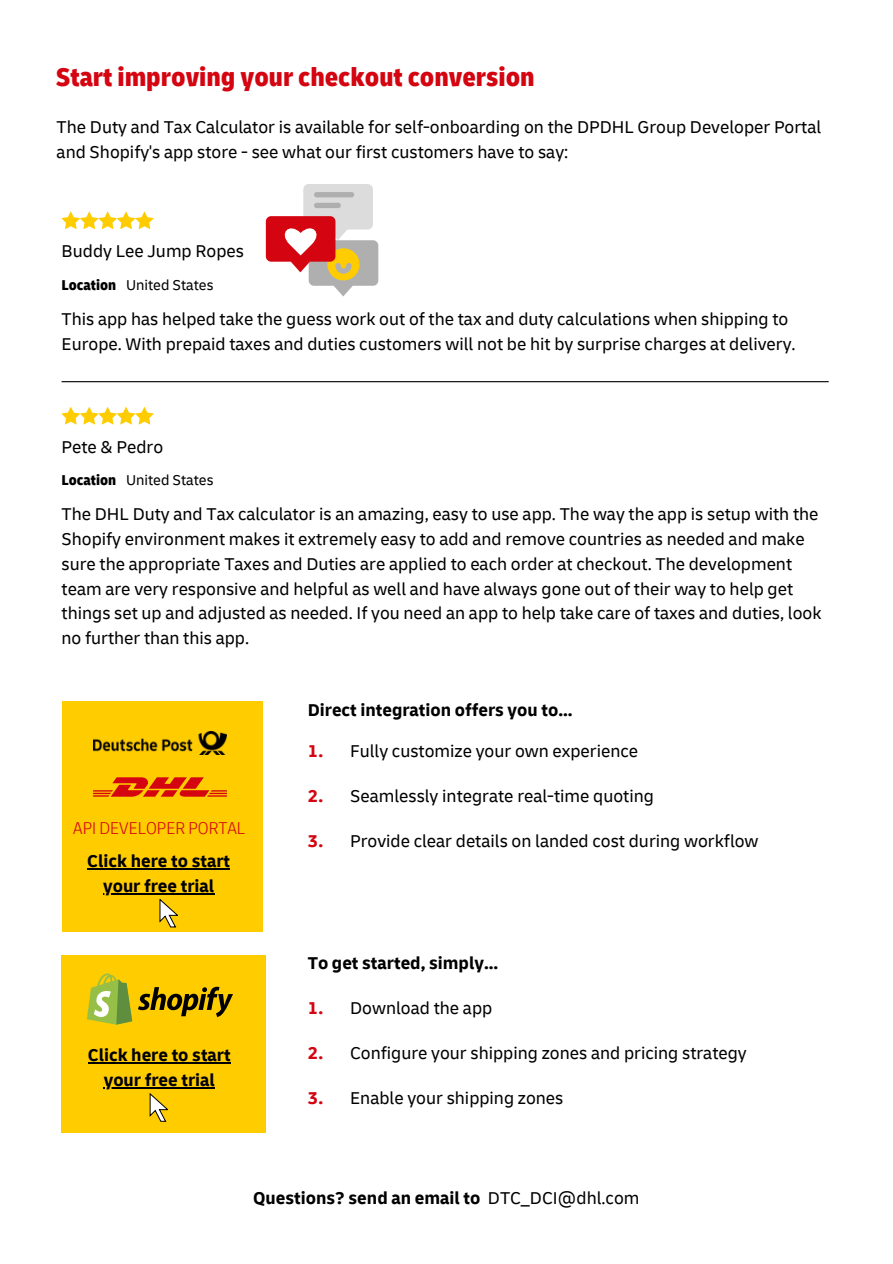
<style>
.page{position:relative;width:893px;height:1264px;background:#fff}
.page>*{position:absolute;margin:0;border:0;box-sizing:border-box;transform-origin:0 0}
.t1{font:900 condensed 27px "Delivery Arabic";color:#d40511}
.t2{font:18px/24.8px "Delivery Arabic";color:#000}
.t3{font:700 18px/24.8px "Delivery Arabic";color:#000;text-align:center}
.t4{font:300 condensed 18px "Delivery Arabic";color:#d40511}
.t5{font:700 18px "Delivery Arabic";color:#d40511}
.t6{font:15px "Delivery Arabic";color:#000}
.s1{font-weight:900;font-stretch:condensed}
.s2{font-weight:400}
</style>
<div class="page">
<div style="left:62px;top:954px;width:204px;height:178px;background:#fc0"></div>
<svg style="left:87px;top:973px;width:45px;height:51px"></svg>
<svg style="left:138px;top:986px;width:95px;height:31px"></svg>
<div style="left:62px;top:701px;width:200px;height:230px;background:#fc0"></div>
<svg style="left:62px;top:211px;width:92px;height:18px"></svg>
<hr style="left:62px;top:381px;width:766px;height:1px;background:#000">
<svg style="left:62px;top:407px;width:92px;height:17px"></svg>
<svg style="left:266px;top:184px;width:112px;height:112px"></svg>
<svg style="left:160px;top:899px;width:18px;height:28px"></svg>
<hr style="left:88px;top:1062px;width:143px;height:1px;background:#000">
<hr style="left:104px;top:1087px;width:111px;height:1px;background:#000">
<svg style="left:150px;top:1093px;width:18px;height:28px"></svg>
<img style="left:93px;top:731px;width:134px;height:23px">
<hr style="left:87px;top:868px;width:143px;height:1px;background:#000">
<hr style="left:103px;top:893px;width:111px;height:1px;background:#000">
<svg style="left:93px;top:777px;width:134px;height:19px"></svg>
<h1 class="t1" style="left:56px;top:67px;width:480px">Start improving your checkout conversion</h1>
<p class="t2" style="left:57px;top:117px;width:766px">The Duty and Tax Calculator is available for self-onboarding on the DPDHL Group Developer Portal and Shopify's app store - see what our first customers have to say:</p>
<p class="t2" style="left:62px;top:241px;width:184px">Buddy Lee Jump Ropes</p>
<p class="t6" style="left:62px;top:279px;width:153px"><span class="s1">Location</span> United States</p>
<p class="t2" style="left:62px;top:309px;width:735px">This app has helped take the guess work out of the tax and duty calculations when shipping to<br>Europe. With prepaid taxes and duties customers will not be hit by surprise charges at delivery.</p>
<p class="t2" style="left:62px;top:436px;width:103px">Pete &amp; Pedro</p>
<p class="t6" style="left:62px;top:475px;width:153px"><span class="s1">Location</span> United States</p>
<p class="t2" style="left:62px;top:504px;width:761px">The DHL Duty and Tax calculator is an amazing, easy to use app. The way the app is setup with the Shopify environment makes it extremely easy to add and remove countries as needed and make sure the appropriate Taxes and Duties are applied to each order at checkout. The development team are very responsive and helpful as well and have always gone out of their way to help get things set up and adjusted as needed. If you need an app to help take care of taxes and duties, look no further than this app.</p>
<p class="t4" style="left:73px;top:821px;width:173px">API DEVELOPER PORTAL</p>
<p class="t3" style="left:87px;top:851px;width:144px">Click here to start your free trial</p>
<p class="t3" style="left:88px;top:1045px;width:144px">Click here to start your free trial</p>
<p class="t3" style="left:308px;top:700px;width:266px">Direct integration offers you to...</p>
<p class="t5" style="left:308px;top:744px;width:17px">1.</p>
<p class="t5" style="left:308px;top:789px;width:17px">2.</p>
<p class="t5" style="left:308px;top:834px;width:17px">3.</p>
<p class="t2" style="left:350px;top:741px;width:289px">Fully customize your own experience</p>
<p class="t2" style="left:350px;top:786px;width:305px">Seamlessly integrate real-time quoting</p>
<p class="t2" style="left:350px;top:831px;width:410px">Provide clear details on landed cost during workflow</p>
<p class="t3" style="left:308px;top:952px;width:192px">To get started, simply...</p>
<p class="t5" style="left:308px;top:1001px;width:17px">1.</p>
<p class="t5" style="left:308px;top:1046px;width:17px">2.</p>
<p class="t5" style="left:308px;top:1091px;width:17px">3.</p>
<p class="t2" style="left:350px;top:998px;width:144px">Download the app</p>
<p class="t2" style="left:350px;top:1043px;width:398px">Configure your shipping zones and pricing strategy</p>
<p class="t2" style="left:350px;top:1088px;width:215px">Enable your shipping zones</p>
<p class="t3" style="left:253px;top:1188px;width:388px">Questions? send an email to <span class="s2">DTC_DCI@dhl.com</span></p>
</div>
